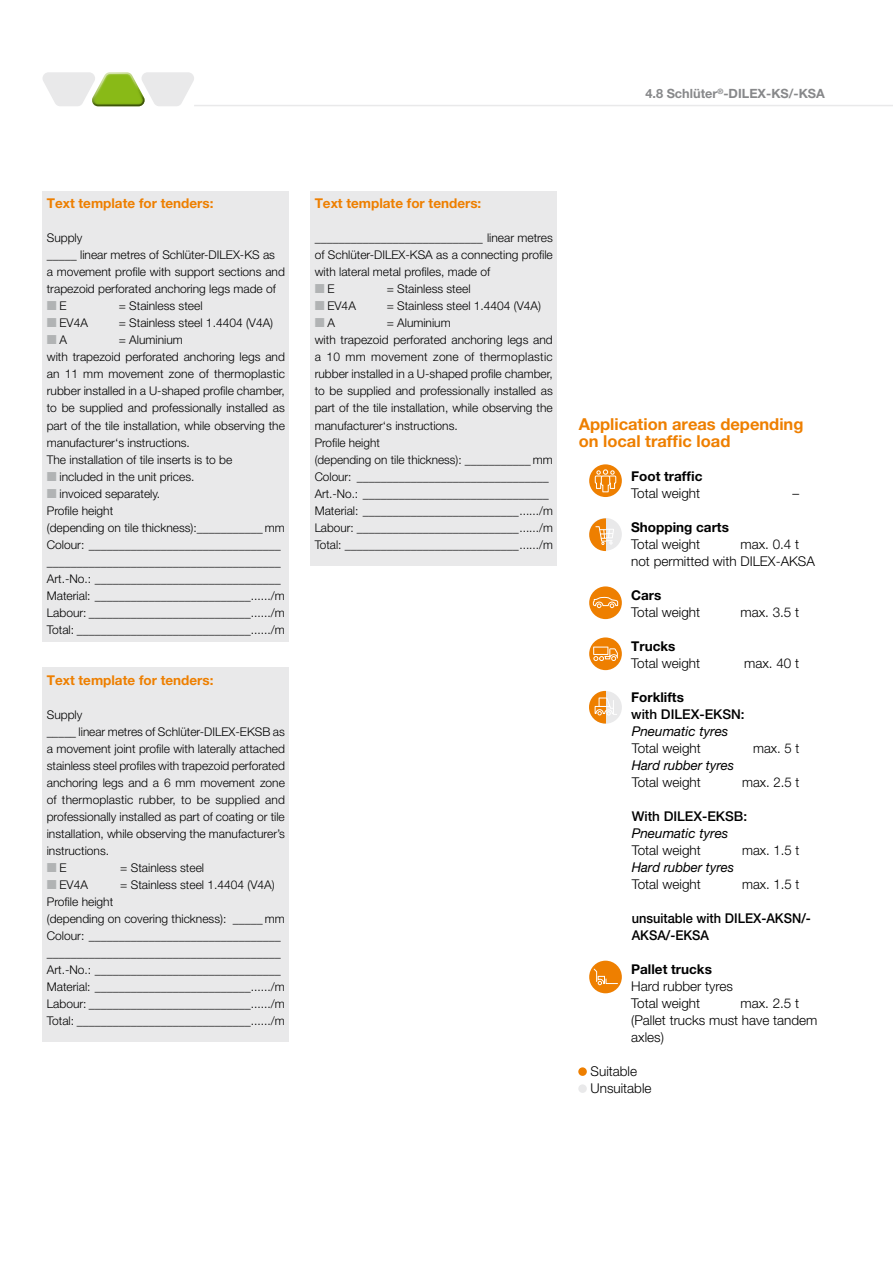
<style>
.page{position:relative;width:893px;height:1263px;background:#fff}
.page>*{position:absolute;margin:0;border:0;box-sizing:border-box;transform-origin:0 0}
.Überschrift{font:700 16.5px/17px "Helvetica Neue LT Pro";color:#ee7f00}
.Fließtext{font:300 13.5px/17px "Helvetica Neue LT Pro";color:#000}
.Textbausteine_Übersc{font:700 13.5px "Helvetica Neue LT Pro";color:#ee7f00}
.Fließtext-2{font:italic 13.5px "Helvetica Neue LT Pro";color:#000}
.Fließtext-3{font:500 13.5px/17px "Helvetica Neue LT Pro";color:#000}
.Fließtext-4{font:500 13.5px/17px "Helvetica Neue LT Pro";color:#000;scale:.95 1}
.Fließtext-5{font:700 13.5px "Helvetica Neue LT Pro";color:#000}
.t1{font:700 12.75px "Helvetica Neue LT Pro";color:#87888a}
.Textbaustein{font:300 12px/17px "Helvetica Neue LT Pro";color:#000;text-align:justify}
.Textbaustein_1__Zeil{font:300 12px "Helvetica Neue LT Pro";color:#000}
.s1{font-weight:700}
</style>
<div class="page">
<hr style="left:194px;top:105px;width:699px;height:1px;background:#e9e9ea">
<svg style="left:43px;top:72px;width:151px;height:34px"></svg>
<div style="left:310px;top:191px;width:247px;height:375px;background:#e9e9ea"></div>
<div style="left:43px;top:191px;width:246px;height:451px;background:#e9e9ea"></div>
<div style="left:43px;top:668px;width:246px;height:374px;background:#e9e9ea"></div>
<div style="left:589px;top:691px;width:33px;height:33px;background:#e9e9ea;border-radius:50%"></div>
<div style="left:589px;top:518px;width:33px;height:33px;background:#e9e9ea;border-radius:50%"></div>
<div style="left:578px;top:1067px;width:9px;height:9px;background:#ee7f00;border-radius:50%"></div>
<div style="left:578px;top:1084px;width:9px;height:9px;background:#e9e9ea;border-radius:50%"></div>
<div style="left:589px;top:464px;width:33px;height:33px;background:#ee7f00;border-radius:50%"></div>
<svg style="left:594px;top:469px;width:23px;height:24px"></svg>
<svg style="left:589px;top:518px;width:25px;height:33px"></svg>
<div style="left:589px;top:586px;width:33px;height:33px;background:#ee7f00;border-radius:50%"></div>
<svg style="left:592px;top:596px;width:27px;height:23px"></svg>
<div style="left:589px;top:637px;width:33px;height:33px;background:#ee7f00;border-radius:50%"></div>
<svg style="left:593px;top:647px;width:25px;height:14px"></svg>
<div style="left:589px;top:961px;width:33px;height:32px;background:#ee7f00;border-radius:50%"></div>
<svg style="left:593px;top:968px;width:25px;height:17px"></svg>
<svg style="left:589px;top:691px;width:29px;height:32px"></svg>
<p class="t1" style="left:645px;top:86px;width:181px">4.8 Schlüter<sup>®</sup>-DILEX-KS/-KSA</p>
<p class="Textbausteine_Übersc" style="left:47px;top:195px;width:168px">Text template for tenders:</p>
<p class="Textbaustein_1__Zeil" style="left:47px;top:231px;width:37px">Supply</p>
<p class="Textbaustein" style="left:47px;top:246px;width:230px">_____ linear metres of Schlüter-DILEX-KS as</p>
<p class="Textbaustein" style="left:47px;top:263px;width:240px">a movement profile with support sections and trapezoid perforated anchoring legs made of</p>
<p class="Textbaustein" style="left:60px;top:297px;width:9px">E</p>
<p class="Textbaustein" style="left:119px;top:297px;width:85px">= Stainless steel</p>
<p class="Textbaustein" style="left:60px;top:314px;width:30px">EV4A</p>
<p class="Textbaustein" style="left:119px;top:314px;width:156px">= Stainless steel 1.4404 (V4A)</p>
<p class="Textbaustein" style="left:60px;top:331px;width:9px">A</p>
<p class="Textbaustein" style="left:119px;top:331px;width:66px">= Aluminium</p>
<p class="Textbaustein" style="left:47px;top:348px;width:240px">with trapezoid perforated anchoring legs and an 11 mm movement zone of thermoplastic rubber installed in a U-shaped profile chamber, to be supplied and professionally installed as part of the tile installation, while observing the manufacturer‘s instructions.</p>
<p class="Textbaustein" style="left:47px;top:450px;width:187px">The installation of tile inserts is to be</p>
<p class="Textbaustein" style="left:60px;top:467px;width:136px">included in the unit prices.</p>
<p class="Textbaustein" style="left:60px;top:484px;width:102px">invoiced separately.</p>
<p class="Textbaustein" style="left:47px;top:501px;width:68px">Profile height</p>
<p class="Textbaustein" style="left:47px;top:519px;width:240px">(depending on tile thickness):___________ mm</p>
<p class="Textbaustein" style="left:47px;top:536px;width:235px">Colour: ________________________________ _______________________________________</p>
<p class="Textbaustein" style="left:47px;top:570px;width:235px">Art.-No.: _______________________________</p>
<p class="Textbaustein" style="left:47px;top:587px;width:240px">Material: __________________________....../m</p>
<p class="Textbaustein" style="left:47px;top:604px;width:240px">Labour: ___________________________....../m</p>
<p class="Textbaustein" style="left:47px;top:621px;width:240px">Total: _____________________________....../m</p>
<p class="Textbausteine_Übersc" style="left:47px;top:671px;width:168px">Text template for tenders:</p>
<p class="Textbaustein_1__Zeil" style="left:47px;top:707px;width:37px">Supply</p>
<p class="Textbaustein" style="left:47px;top:723px;width:240px">_____ linear metres of Schlüter-DILEX-EKSB as a movement joint profile with laterally attached stainless steel profiles with trapezoid perforated anchoring legs and a 6 mm movement zone of thermoplastic rubber, to be supplied and professionally installed as part of coating or tile installation, while observing the manufacturer’s instructions.</p>
<p class="Textbaustein" style="left:60px;top:859px;width:9px">E</p>
<p class="Textbaustein" style="left:120px;top:859px;width:85px">= Stainless steel</p>
<p class="Textbaustein" style="left:60px;top:876px;width:30px">EV4A</p>
<p class="Textbaustein" style="left:120px;top:876px;width:156px">= Stainless steel 1.4404 (V4A)</p>
<p class="Textbaustein" style="left:47px;top:893px;width:68px">Profile height</p>
<p class="Textbaustein" style="left:47px;top:910px;width:240px">(depending on covering thickness): _____ mm</p>
<p class="Textbaustein" style="left:47px;top:927px;width:235px">Colour: ________________________________ _______________________________________</p>
<p class="Textbaustein" style="left:47px;top:961px;width:235px">Art.-No.: _______________________________</p>
<p class="Textbaustein" style="left:47px;top:978px;width:240px">Material: __________________________....../m</p>
<p class="Textbaustein" style="left:47px;top:995px;width:240px">Labour: ___________________________....../m</p>
<p class="Textbaustein" style="left:47px;top:1012px;width:240px">Total: _____________________________....../m</p>
<p class="Textbausteine_Übersc" style="left:315px;top:195px;width:168px">Text template for tenders:</p>
<p class="Textbaustein" style="left:315px;top:229px;width:240px">____________________________ linear metres of Schlüter-DILEX-KSA as a connecting profile with lateral metal profiles, made of</p>
<p class="Textbaustein" style="left:327px;top:280px;width:9px">E</p>
<p class="Textbaustein" style="left:387px;top:280px;width:85px">= Stainless steel</p>
<p class="Textbaustein" style="left:327px;top:297px;width:30px">EV4A</p>
<p class="Textbaustein" style="left:387px;top:297px;width:156px">= Stainless steel 1.4404 (V4A)</p>
<p class="Textbaustein" style="left:327px;top:314px;width:9px">A</p>
<p class="Textbaustein" style="left:387px;top:314px;width:66px">= Aluminium</p>
<p class="Textbaustein" style="left:315px;top:331px;width:240px">with trapezoid perforated anchoring legs and a 10 mm movement zone of thermoplastic rubber installed in a U-shaped profile chamber, to be supplied and professionally installed as part of the tile installation, while observing the manufacturer‘s instructions.</p>
<p class="Textbaustein" style="left:315px;top:433px;width:67px">Profile height</p>
<p class="Textbaustein" style="left:315px;top:450px;width:240px">(depending on tile thickness): ___________ mm</p>
<p class="Textbaustein" style="left:315px;top:467px;width:236px">Colour: ________________________________</p>
<p class="Textbaustein" style="left:315px;top:484px;width:236px">Art.-No.: _______________________________</p>
<p class="Textbaustein" style="left:315px;top:501px;width:240px">Material: __________________________....../m</p>
<p class="Textbaustein" style="left:315px;top:519px;width:240px">Labour: ___________________________....../m</p>
<p class="Textbaustein" style="left:315px;top:536px;width:240px">Total: _____________________________....../m</p>
<p class="Überschrift" style="left:579px;top:415px;width:226px">Application areas depending on local traffic load</p>
<p class="Fließtext-5" style="left:631px;top:467px;width:73px">Foot traffic</p>
<p class="Fließtext" style="left:631px;top:484px;width:71px">Total weight</p>
<p class="Fließtext" style="left:792px;top:484px;width:8px">–</p>
<p class="Fließtext-5" style="left:631px;top:518px;width:99px">Shopping carts</p>
<p class="Fließtext" style="left:631px;top:535px;width:71px">Total weight</p>
<p class="Fließtext" style="left:740px;top:535px;width:60px">max. 0.4 t</p>
<p class="Fließtext" style="left:631px;top:552px;width:185px">not permitted with DILEX-AKSA</p>
<p class="Fließtext-5" style="left:631px;top:586px;width:32px">Cars</p>
<p class="Fließtext" style="left:631px;top:603px;width:71px">Total weight</p>
<p class="Fließtext" style="left:740px;top:603px;width:60px">max. 3.5 t</p>
<p class="Fließtext-5" style="left:631px;top:637px;width:46px">Trucks</p>
<p class="Fließtext" style="left:631px;top:654px;width:71px">Total weight</p>
<p class="Fließtext" style="left:744px;top:654px;width:57px">max. 40 t</p>
<p class="Fließtext-3" style="left:631px;top:688px;width:115px"><span class="s1">Forklifts<br></span>with DILEX-EKSN:</p>
<p class="Fließtext-2" style="left:632px;top:723px;width:98px">Pneumatic tyres</p>
<p class="Fließtext" style="left:632px;top:739px;width:71px">Total weight</p>
<p class="Fließtext" style="left:753px;top:739px;width:48px">max. 5 t</p>
<p class="Fließtext-2" style="left:632px;top:757px;width:104px">Hard rubber tyres</p>
<p class="Fließtext" style="left:632px;top:773px;width:71px">Total weight</p>
<p class="Fließtext" style="left:742px;top:773px;width:59px">max. 2.5 t</p>
<p class="Fließtext-3" style="left:632px;top:807px;width:117px">With DILEX-EKSB:</p>
<p class="Fließtext-2" style="left:632px;top:825px;width:98px">Pneumatic tyres</p>
<p class="Fließtext" style="left:632px;top:841px;width:71px">Total weight</p>
<p class="Fließtext" style="left:742px;top:841px;width:59px">max. 1.5 t</p>
<p class="Fließtext-2" style="left:632px;top:859px;width:104px">Hard rubber tyres</p>
<p class="Fließtext" style="left:632px;top:875px;width:71px">Total weight</p>
<p class="Fließtext" style="left:742px;top:875px;width:59px">max. 1.5 t</p>
<p class="Fließtext-4" style="left:632px;top:909px;width:190px">unsuitable with DILEX-AKSN/-<br>AKSA/-EKSA</p>
<p class="Fließtext" style="left:631px;top:960px;width:103px"><span class="s1">Pallet trucks<br></span>Hard rubber tyres</p>
<p class="Fließtext" style="left:631px;top:994px;width:71px">Total weight</p>
<p class="Fließtext" style="left:740px;top:994px;width:60px">max. 2.5 t</p>
<p class="Fließtext" style="left:631px;top:1011px;width:188px">(Pallet trucks must have tandem axles)</p>
<p class="Fließtext" style="left:591px;top:1062px;width:48px">Suitable</p>
<p class="Fließtext" style="left:591px;top:1079px;width:62px">Unsuitable</p>
</div>
